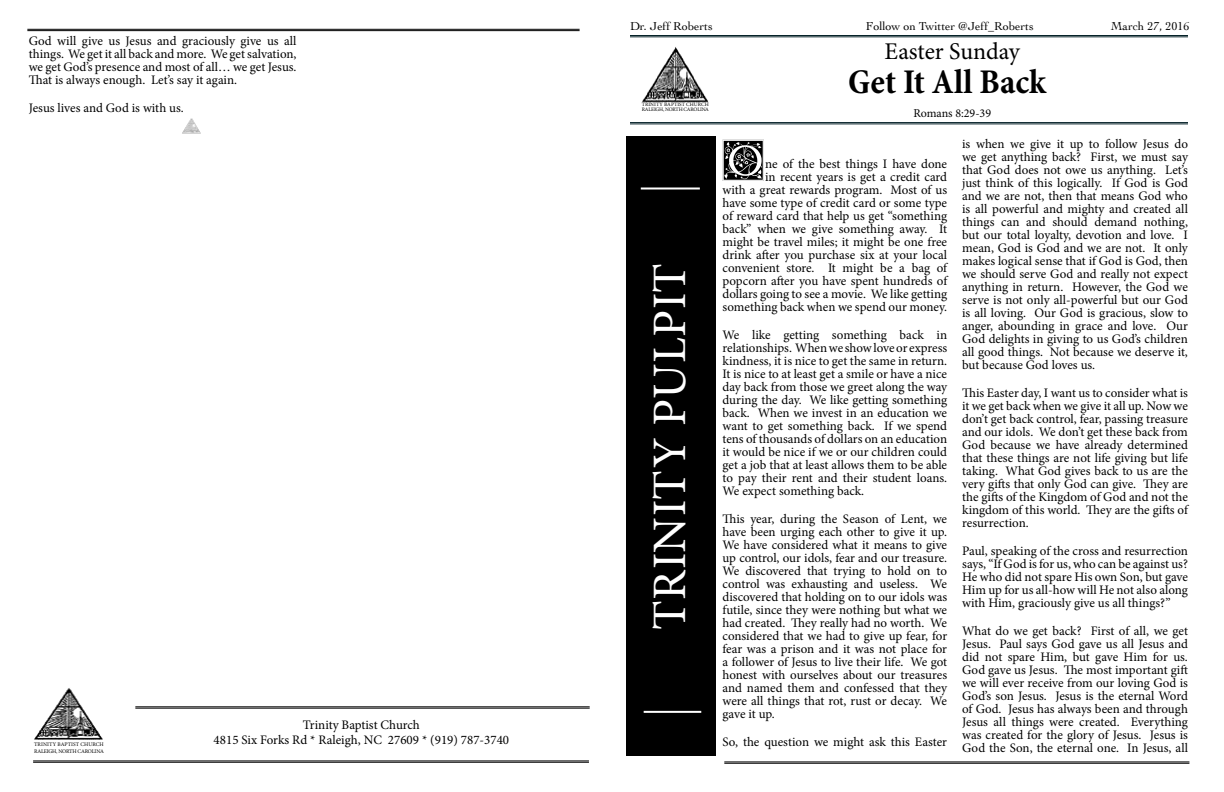
<style>
.page{position:relative;width:1224px;height:792px;background:#fff}
.page>*{position:absolute;margin:0;border:0;box-sizing:border-box;transform-origin:0 0}
.t1{font:57.6px "Anabel";color:#000}
.t2{font:48px "Minion Pro";color:#fff}
.t3{font:700 condensed 35px "Minion Pro";color:#000}
.t4{font:24px "Minion Pro";letter-spacing:-.005em;color:#000}
.t5{font:13px/13px "Minion Pro";color:#000;text-align:justify}
.t6{font:12px "Cochin";color:#000}
.t7{font:12px "Minion Pro";letter-spacing:-.005em;color:#000}
.t8{font:5.5px "Minion Pro";letter-spacing:.005em;color:#000}
.t9{font:5.3px "Minion Pro";letter-spacing:.005em;color:#000}
</style>
<div class="page">
<hr style="left:630px;top:35px;width:558px;height:1px;background:#062329">
<hr style="left:630px;top:37px;width:558px;height:1px;background:#062329">
<hr style="left:630px;top:122px;width:558px;height:1px;background:#062229">
<hr style="left:630px;top:123px;width:558px;height:1px;background:#062229">
<div style="left:626px;top:137px;width:89px;height:619px;background:#000"></div>
<hr style="left:641px;top:188px;width:59px;height:2px;background:#fff">
<hr style="left:644px;top:711px;width:57px;height:2px;background:#fff">
<hr style="left:33px;top:761px;width:556px;height:1px;background:#000">
<hr style="left:33px;top:762px;width:556px;height:1px;background:#000">
<hr style="left:135px;top:706px;width:455px;height:1px;background:#000">
<hr style="left:135px;top:708px;width:455px;height:1px;background:#000">
<img style="left:34px;top:688px;width:69px;height:52px">
<img style="left:642px;top:47px;width:67px;height:56px">
<hr style="left:27px;top:29px;width:553px;height:1px;background:#000">
<hr style="left:27px;top:30px;width:553px;height:1px;background:#000">
<hr style="left:724px;top:762px;width:465px;height:1px;background:#000">
<hr style="left:724px;top:763px;width:465px;height:1px;background:#000">
<img style="left:182px;top:118px;width:19px;height:16px">
<p class="t5" style="left:29px;top:35px;width:269px">God will give us Jesus and graciously give us all things. We get it all back and more. We get salvation, we get God’s presence and most of all… we get Jesus.<br>That is always enough. Let’s say it again.</p>
<p class="t5" style="left:29px;top:102px;width:157px">Jesus lives and God is with us.</p>
<p class="t5" style="left:303px;top:718px;width:118px">Trinity Baptist Church</p>
<p class="t8" style="left:34px;top:741px;width:11px">Trinit</p>
<p class="t8" style="left:53px;top:741px;width:16px">y baptist</p>
<p class="t8" style="left:80px;top:741px;width:21px">church</p>
<p class="t5" style="left:214px;top:734px;width:297px">4815 Six Forks Rd * Raleigh, NC 27609 * (919) 787-3740</p>
<p class="t8" style="left:34px;top:748px;width:11px">Raleigh</p>
<p class="t8" style="left:56px;top:748px;width:36px">, north carolin</p>
<p class="t8" style="left:100px;top:748px;width:5px">a</p>
<p class="t6" style="left:630px;top:18px;width:84px">Dr. Jeff Roberts</p>
<p class="t6" style="left:866px;top:18px;width:169px">Follow on Twitter @Jeff_Roberts</p>
<h3 class="t4" style="left:884px;top:35px;width:137px">Easter Sunday</h3>
<h3 class="t3" style="left:848px;top:57px;width:200px">Get It All Back</h3>
<p class="t9" style="left:642px;top:101px;width:11px">Trinit</p>
<p class="t9" style="left:660px;top:101px;width:16px">y baptist</p>
<p class="t9" style="left:686px;top:101px;width:20px">church</p>
<p class="t9" style="left:642px;top:106px;width:11px">Raleigh</p>
<p class="t9" style="left:663px;top:106px;width:35px">, north carolin</p>
<p class="t9" style="left:705px;top:106px;width:5px">a</p>
<p class="t7" style="left:913px;top:105px;width:79px">Romans 8:29-39</p>
<p class="t6" style="left:1111px;top:18px;width:80px">March 27, 2016</p>
<h2 class="t2" style="left:638px;top:630px;width:365px;rotate:-90deg">trinity pulpit</h2>
<h1 class="t1" style="left:721px;top:127px;width:45px">O</h1>
<p class="t5" style="left:723px;top:157px;width:226px;text-align:right">ne of the best things I have done<br>in recent years is get a credit card<br>with a great rewards program. Most of us have some type of credit card or some type of reward card that help us get “something back” when we give something away. It might be travel miles; it might be one free drink after you purchase six at your local convenient store. It might be a bag of popcorn after you have spent hundreds of dollars going to see a movie. We like getting something back when we spend our money.</p>
<p class="t5" style="left:723px;top:328px;width:226px">We like getting something back in relationships. When we show love or express kindness, it is nice to get the same in return.<br>It is nice to at least get a smile or have a nice day back from those we greet along the way during the day. We like getting something back. When we invest in an education we want to get something back. If we spend tens of thousands of dollars on an education it would be nice if we or our children could get a job that at least allows them to be able to pay their rent and their student loans.<br>We expect something back.</p>
<p class="t5" style="left:723px;top:512px;width:226px">This year, during the Season of Lent, we have been urging each other to give it up.<br>We have considered what it means to give up control, our idols, fear and our treasure.<br>We discovered that trying to hold on to control was exhausting and useless. We discovered that holding on to our idols was futile, since they were nothing but what we had created. They really had no worth. We considered that we had to give up fear, for fear was a prison and it was not place for a follower of Jesus to live their life. We got honest with ourselves about our treasures and named them and confessed that they were all things that rot, rust or decay. We gave it up.</p>
<p class="t5" style="left:723px;top:735px;width:226px">So, the question we might ask this Easter</p>
<p class="t5" style="left:962px;top:137px;width:228px">is when we give it up to follow Jesus do we get anything back? First, we must say that God does not owe us anything. Let’s just think of this logically. If God is God and we are not, then that means God who is all powerful and mighty and created all things can and should demand nothing, but our total loyalty, devotion and love. I mean, God is God and we are not. It only makes logical sense that if God is God, then we should serve God and really not expect anything in return. However, the God we serve is not only all-powerful but our God is all loving. Our God is gracious, slow to anger, abounding in grace and love. Our God delights in giving to us God’s children all good things. Not because we deserve it, but because God loves us.</p>
<p class="t5" style="left:962px;top:386px;width:227px">This Easter day, I want us to consider what is it we get back when we give it all up. Now we don’t get back control, fear, passing treasure and our idols. We don’t get these back from God because we have already determined that these things are not life giving but life taking. What God gives back to us are the very gifts that only God can give. They are the gifts of the Kingdom of God and not the kingdom of this world. They are the gifts of resurrection.</p>
<p class="t5" style="left:962px;top:544px;width:227px">Paul, speaking of the cross and resurrection says, “If God is for us, who can be against us?<br>He who did not spare His own Son, but gave Him up for us all-how will He not also along with Him, graciously give us all things?”</p>
<p class="t5" style="left:962px;top:624px;width:227px">What do we get back? First of all, we get Jesus. Paul says God gave us all Jesus and did not spare Him, but gave Him for us.<br>God gave us Jesus. The most important gift we will ever receive from our loving God is God’s son Jesus. Jesus is the eternal Word of God. Jesus has always been and through Jesus all things were created. Everything was created for the glory of Jesus. Jesus is God the Son, the eternal one. In Jesus, all</p>
</div>
